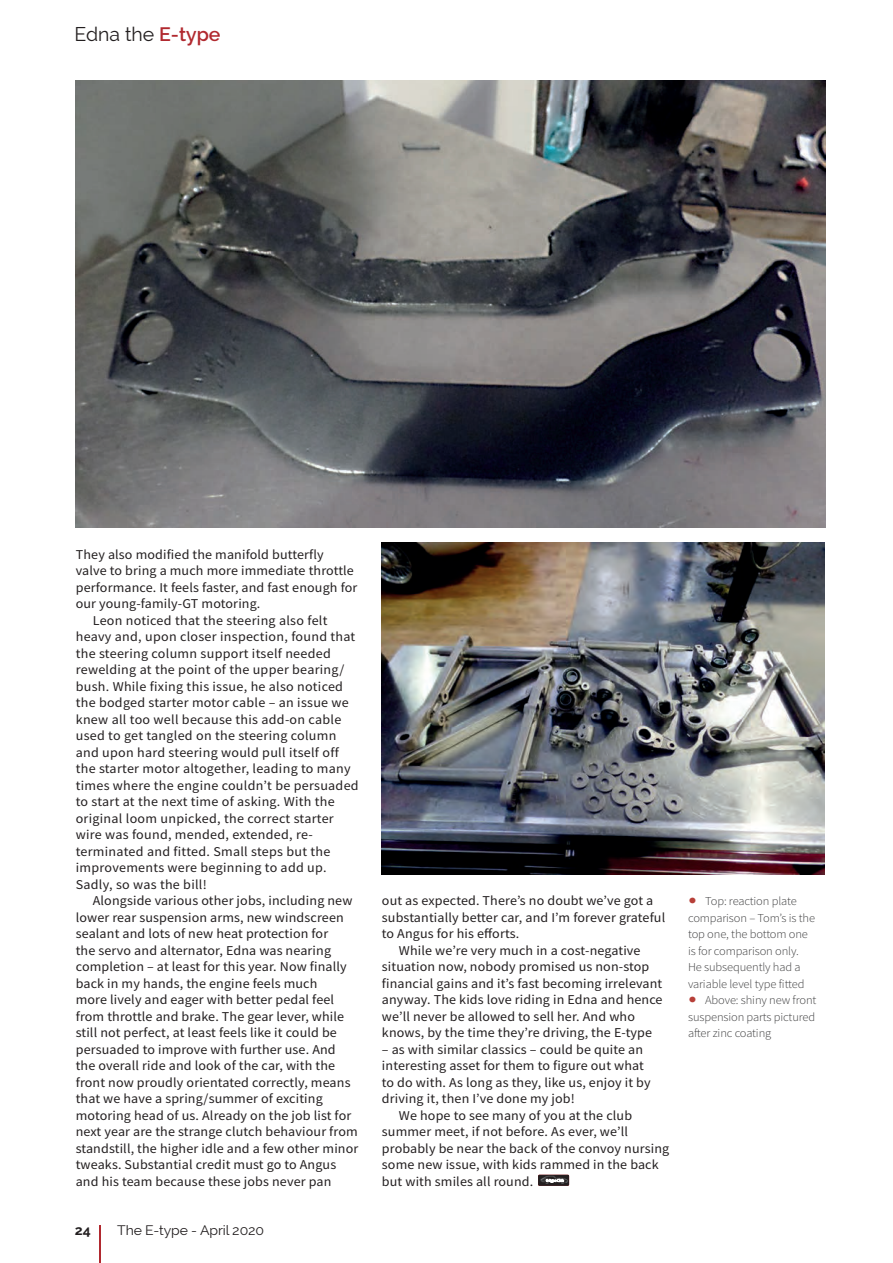
<style>
.page{position:relative;width:893px;height:1263px;background:#fff}
.page>*{position:absolute;margin:0;border:0;box-sizing:border-box;transform-origin:0 0}
.t1{font:19.5px "Raleway";color:#231f20}
.t2{font:13.5px/16.5px "Source Sans Pro";letter-spacing:.01em;color:#231f20;scale:1.04 1}
.t3{font:13.5px "Raleway";letter-spacing:-.01em;color:#231f20;scale:1.04 1}
.t4{font:700 13.5px "Raleway";color:#231f20;scale:1.04 1}
.t5{font:300 12px/16.5px "Source Sans Pro";letter-spacing:-.01em;color:#3e3e3f;scale:1.04 1}
.s1{font-weight:600;color:#b1292f}
.s2{font-family:"Helvetica Neue";font-weight:400;font-size:13.5px;color:#b73f38}
</style>
<div class="page">
<hr style="left:100px;top:1225px;width:1px;height:38px;background:#b1292f">
<svg style="left:538px;top:1175px;width:31px;height:11px"></svg>
<div style="left:539px;top:1175px;width:30px;height:10px;border:1px solid #231f20"></div>
<img style="left:539px;top:1175px;width:29px;height:10px">
<svg style="left:546px;top:1179px;width:18px;height:3px"></svg>
<img style="left:76px;top:80px;width:750px;height:448px">
<img style="left:382px;top:542px;width:442px;height:332px">
<h1 class="t1" style="left:74px;top:23px;width:148px">Edna the <span class="s1">E-type</span></h1>
<p class="t2" style="left:76px;top:546px;width:240px">They also modified the manifold butterfly</p>
<p class="t2" style="left:76px;top:562px;width:269px">valve to bring a much more immediate throttle</p>
<p class="t2" style="left:76px;top:579px;width:272px">performance. It feels faster, and fast enough for</p>
<p class="t2" style="left:76px;top:595px;width:179px">our young-family-GT motoring.</p>
<p class="t2" style="left:93px;top:612px;width:227px">Leon noticed that the steering also felt</p>
<p class="t2" style="left:76px;top:628px;width:270px">heavy and, upon closer inspection, found that</p>
<p class="t2" style="left:76px;top:645px;width:247px">the steering column support itself needed</p>
<p class="t2" style="left:76px;top:661px;width:260px">rewelding at the point of the upper bearing/</p>
<p class="t2" style="left:76px;top:678px;width:259px">bush. While fixing this issue, he also noticed</p>
<p class="t2" style="left:76px;top:694px;width:264px">the bodged starter motor cable – an issue we</p>
<p class="t2" style="left:76px;top:711px;width:257px">knew all too well because this add-on cable</p>
<p class="t2" style="left:76px;top:727px;width:252px">used to get tangled on the steering column</p>
<p class="t2" style="left:76px;top:744px;width:254px">and upon hard steering would pull itself off</p>
<p class="t2" style="left:76px;top:760px;width:266px">the starter motor altogether, leading to many</p>
<p class="t2" style="left:76px;top:777px;width:274px">times where the engine couldn’t be persuaded</p>
<p class="t2" style="left:76px;top:793px;width:251px">to start at the next time of asking. With the</p>
<p class="t2" style="left:76px;top:810px;width:250px">original loom unpicked, the correct starter</p>
<p class="t2" style="left:76px;top:826px;width:229px">wire was found, mended, extended, re-</p>
<p class="t2" style="left:76px;top:843px;width:246px">terminated and fitted. Small steps but the</p>
<p class="t2" style="left:76px;top:859px;width:243px">improvements were beginning to add up.</p>
<p class="t2" style="left:76px;top:876px;width:128px">Sadly, so was the bill!</p>
<p class="t2" style="left:93px;top:892px;width:251px">Alongside various other jobs, including new</p>
<p class="t2" style="left:76px;top:909px;width:259px">lower rear suspension arms, new windscreen</p>
<p class="t2" style="left:76px;top:925px;width:244px">sealant and lots of new heat protection for</p>
<p class="t2" style="left:76px;top:942px;width:247px">the servo and alternator, Edna was nearing</p>
<p class="t2" style="left:76px;top:958px;width:262px">completion – at least for this year. Now finally</p>
<p class="t2" style="left:76px;top:975px;width:234px">back in my hands, the engine feels much</p>
<p class="t2" style="left:76px;top:991px;width:250px">more lively and eager with better pedal feel</p>
<p class="t2" style="left:76px;top:1008px;width:260px">from throttle and brake. The gear lever, while</p>
<p class="t2" style="left:76px;top:1024px;width:253px">still not perfect, at least feels like it could be</p>
<p class="t2" style="left:76px;top:1041px;width:251px">persuaded to improve with further use. And</p>
<p class="t2" style="left:76px;top:1057px;width:251px">the overall ride and look of the car, with the</p>
<p class="t2" style="left:76px;top:1074px;width:266px">front now proudly orientated correctly, means</p>
<p class="t2" style="left:76px;top:1090px;width:239px">that we have a spring/summer of exciting</p>
<p class="t2" style="left:76px;top:1107px;width:266px">motoring head of us. Already on the job list for</p>
<p class="t2" style="left:76px;top:1123px;width:273px">next year are the strange clutch behaviour from</p>
<p class="t2" style="left:76px;top:1140px;width:273px">standstill, the higher idle and a few other minor</p>
<p class="t2" style="left:76px;top:1156px;width:252px">tweaks. Substantial credit must go to Angus</p>
<p class="t2" style="left:76px;top:1173px;width:247px">and his team because these jobs never pan</p>
<p class="t4" style="left:75px;top:1223px;width:17px">24</p>
<p class="t3" style="left:117px;top:1223px;width:143px">The E-type - April 2020</p>
<p class="t2" style="left:382px;top:892px;width:262px">out as expected. There’s no doubt we’ve got a</p>
<p class="t2" style="left:382px;top:909px;width:274px">substantially better car, and I’m forever grateful</p>
<p class="t2" style="left:382px;top:925px;width:134px">to Angus for his efforts.</p>
<p class="t2" style="left:399px;top:942px;width:234px">While we’re very much in a cost-negative</p>
<p class="t2" style="left:382px;top:958px;width:259px">situation now, nobody promised us non-stop</p>
<p class="t2" style="left:382px;top:975px;width:271px">financial gains and it’s fast becoming irrelevant</p>
<p class="t2" style="left:382px;top:991px;width:271px">anyway. The kids love riding in Edna and hence</p>
<p class="t2" style="left:382px;top:1008px;width:245px">we’ll never be allowed to sell her. And who</p>
<p class="t2" style="left:382px;top:1024px;width:261px">knows, by the time they’re driving, the E-type</p>
<p class="t2" style="left:382px;top:1041px;width:260px">– as with similar classics – could be quite an interesting asset for them to figure out what to do with. As long as they, like us, enjoy it by driving it, then I’ve done my job!</p>
<p class="t2" style="left:382px;top:1107px;width:278px;text-indent:17px">We hope to see many of you at the club summer meet, if not before. As ever, we’ll probably be near the back of the convoy nursing some new issue, with kids rammed in the back but with smiles all round.</p>
<p class="t5" style="left:688px;top:893px;width:124px"><span class="s2">●</span> Top: reaction plate comparison – Tom’s is the top one, the bottom one is for comparison only.<br>He subsequently had a variable level type fitted</p>
<p class="t5" style="left:688px;top:992px;width:125px;text-align:justify"><span class="s2">●</span> Above: shiny new front suspension parts pictured after zinc coating</p>
</div>
